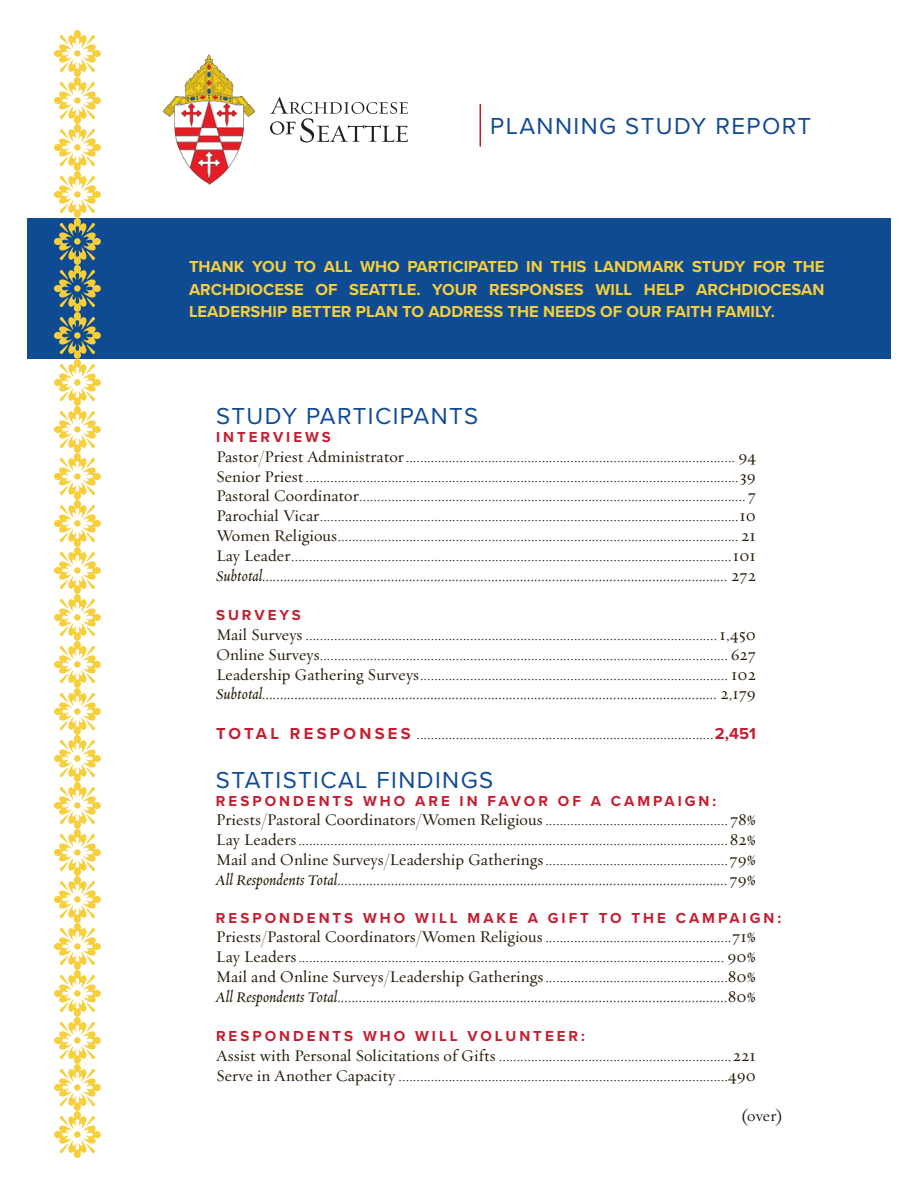
<style>
.page{position:relative;width:918px;height:1188px;background:#fff}
.page>*{position:absolute;margin:0;border:0;box-sizing:border-box;transform-origin:0 0}
.t1{font:24px "Proxima Nova";letter-spacing:.06em;color:#0f4b92}
.t2{font:16.5px/19.8px "Requiem Text HTF Roman";letter-spacing:.005em;color:#251a05;text-align:justify}
.t3{font:16.5px "Requiem Text HTF Italic";letter-spacing:.005em;color:#251a05}
.t4{font:700 16.5px/22.5px "Proxima Nova";color:#f7cf3b;text-align:justify}
.t5{font:16.5px "Requiem Text HTF Roman";color:#231f20}
.t6{font:700 15px "Proxima Nova";letter-spacing:.2em;color:#c31f31}
.s1{font-family:"Requiem Text HTF Roman"}
.s2{font-family:"Proxima Nova";font-weight:700;color:#c31f31}
</style>
<div class="page">
<div style="left:27px;top:218px;width:864px;height:141px;background:#0f4b92"></div>
<img style="left:163px;top:54px;width:92px;height:130px">
<svg style="left:270px;top:97px;width:138px;height:46px"></svg>
<hr style="left:480px;top:104px;width:1px;height:43px;background:#c31f31">
<svg style="left:54px;top:30px;width:47px;height:1128px"></svg>
<h1 class="t1" style="left:490px;top:112px;width:323px">PLANNING STUDY REPORT</h1>
<p class="t4" style="left:189px;top:256px;width:637px">THANK YOU TO ALL WHO PARTICIPATED IN THIS LANDMARK STUDY FOR THE ARCHDIOCESE OF SEATTLE. YOUR RESPONSES WILL HELP ARCHDIOCESAN LEADERSHIP BETTER PLAN TO ADDRESS THE NEEDS OF OUR FAITH FAMILY.</p>
<h1 class="t1" style="left:216px;top:402px;width:264px">STUDY PARTICIPANTS</h1>
<p class="t6" style="left:216px;top:428px;width:116px">INTERVIEWS</p>
<p class="t2" style="left:216px;top:447px;width:541px">Pastor/Priest Administrator............................................................................................ 94<br>Senior Priest.........................................................................................................................39<br>Pastoral Coordinator............................................................................................................ 7<br>Parochial Vicar.....................................................................................................................10<br>Women Religious................................................................................................................ 21<br>Lay Leader...........................................................................................................................101</p>
<p class="t3" style="left:216px;top:568px;width:541px">Subtotal.................................................................................................................................. <span class="s1">272</span></p>
<p class="t6" style="left:216px;top:606px;width:86px">SURVEYS</p>
<p class="t2" style="left:216px;top:625px;width:541px">Mail Surveys ...................................................................................................................1,450<br>Online Surveys.................................................................................................................. 627<br>Leadership Gathering Surveys...................................................................................... 102</p>
<p class="t3" style="left:216px;top:686px;width:541px">Subtotal............................................................................................................................... <span class="s1">2,179</span></p>
<p class="t2" style="left:216px;top:724px;width:541px"><span class="s2">T O TA L R E S P O N S E S</span> ...................................................................................<span class="s2">2,451</span></p>
<h1 class="t1" style="left:216px;top:765px;width:279px">STATISTICAL FINDINGS</h1>
<p class="t6" style="left:216px;top:792px;width:502px">RESPONDENTS WHO ARE IN FAVOR OF A CAMPAIGN:</p>
<p class="t2" style="left:216px;top:811px;width:541px">Priests/Pastoral Coordinators/Women Religious ................................................... 78% Lay Leaders........................................................................................................................82% Mail and Online Surveys/Leadership Gatherings...................................................79%</p>
<p class="t3" style="left:216px;top:872px;width:541px">All Respondents Total.............................................................................................................<span class="s1">79%</span></p>
<p class="t6" style="left:216px;top:909px;width:567px">RESPONDENTS WHO WILL MAKE A GIFT TO THE CAMPAIGN:</p>
<p class="t2" style="left:216px;top:928px;width:541px">Priests/Pastoral Coordinators/Women Religious ....................................................71% Lay Leaders....................................................................................................................... 90% Mail and Online Surveys/Leadership Gatherings...................................................80%</p>
<p class="t3" style="left:216px;top:989px;width:541px">All Respondents Total.............................................................................................................<span class="s1">80%</span></p>
<p class="t6" style="left:216px;top:1027px;width:370px">RESPONDENTS WHO WILL VOLUNTEER:</p>
<p class="t2" style="left:216px;top:1046px;width:541px">Assist with Personal Solicitations of Gifts .................................................................221<br>Serve in Another Capacity ............................................................................................490</p>
<p class="t5" style="left:741px;top:1105px;width:44px">(over)</p>
</div>
